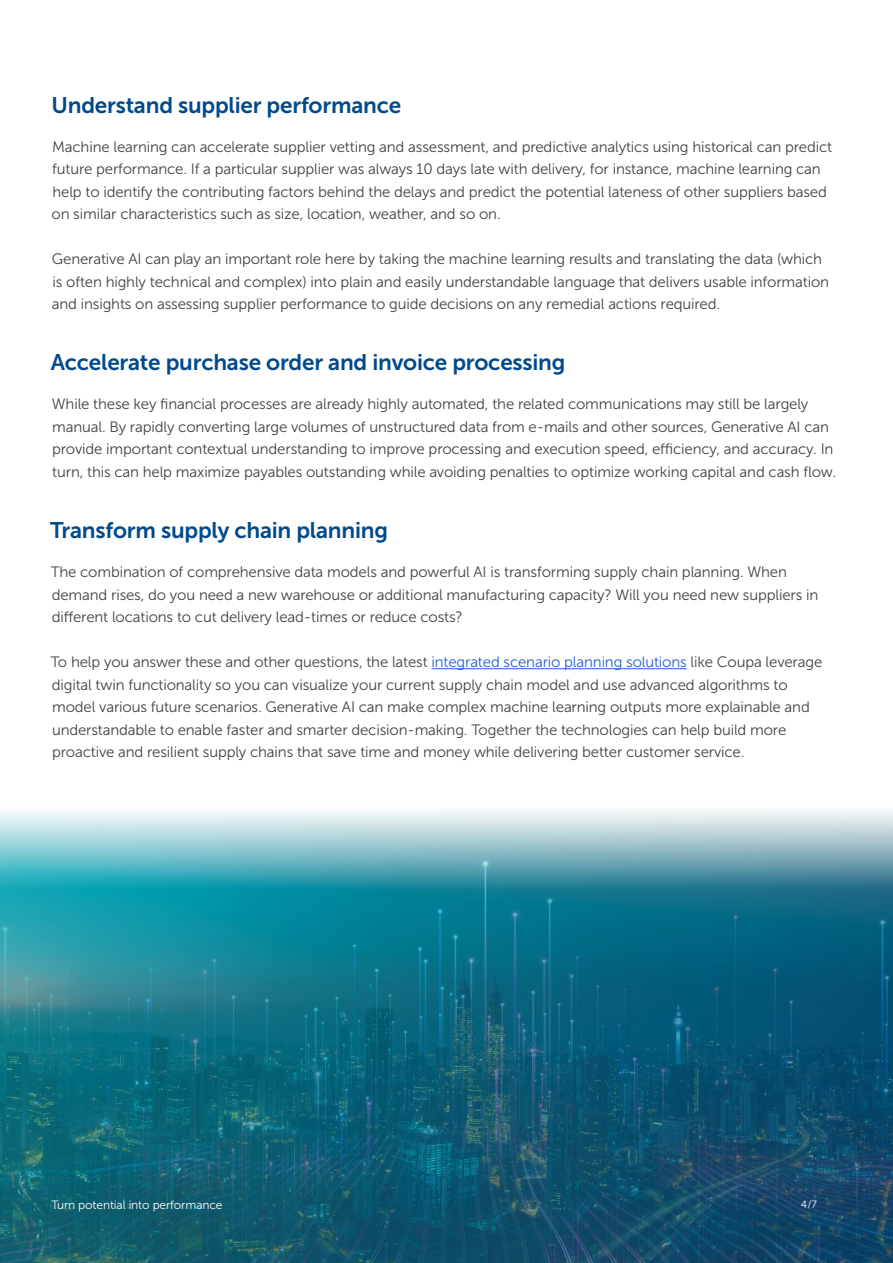
<style>
.page{position:relative;width:893px;height:1263px;background:#fff}
.page>*{position:absolute;margin:0;border:0;box-sizing:border-box;transform-origin:0 0}
.t1{font:22.5px "Museo Sans 700";letter-spacing:-.01em;color:#004a8b}
.t2{font:15px/22.5px "Museo Sans 300";letter-spacing:-.01em;color:#424242}
.t3{font:12px "Museo Sans 300";letter-spacing:-.01em;color:#fff}
.t4{font:10.5px "Museo Sans 300";color:#fff}
.s1{color:#215fd6}
</style>
<div class="page">
<img style="left:0;top:889px;width:893px;height:374px">
<img style="left:0;top:811px;width:893px;height:78px">
<hr style="left:431px;top:668px;width:256px;height:1px;background:#215fd6">
<h1 class="t1" style="left:52px;top:93px;width:351px">Understand supplier performance</h1>
<p class="t2" style="left:51px;top:135px;width:782px">Machine learning can accelerate supplier vetting and assessment, and predictive analytics using historical can predict future performance. If a particular supplier was always 10 days late with delivery, for instance, machine learning can help to identify the contributing factors behind the delays and predict the potential lateness of other suppliers based on similar characteristics such as size, location, weather, and so on.</p>
<p class="t2" style="left:52px;top:248px;width:779px">Generative AI can play an important role here by taking the machine learning results and translating the data (which is often highly technical and complex) into plain and easily understandable language that delivers usable information and insights on assessing supplier performance to guide decisions on any remedial actions required.</p>
<h1 class="t1" style="left:51px;top:350px;width:516px">Accelerate purchase order and invoice processing</h1>
<p class="t2" style="left:52px;top:393px;width:786px">While these key financial processes are already highly automated, the related communications may still be largely manual. By rapidly converting large volumes of unstructured data from e-mails and other sources, Generative AI can provide important contextual understanding to improve processing and execution speed, efficiency, and accuracy. In turn, this can help maximize payables outstanding while avoiding penalties to optimize working capital and cash flow.</p>
<h1 class="t1" style="left:50px;top:518px;width:339px">Transform supply chain planning</h1>
<p class="t2" style="left:51px;top:561px;width:769px">The combination of comprehensive data models and powerful AI is transforming supply chain planning. When demand rises, do you need a new warehouse or additional manufacturing capacity? Will you need new suppliers in different locations to cut delivery lead-times or reduce costs?</p>
<p class="t2" style="left:51px;top:651px;width:773px">To help you answer these and other questions, the latest <span class="s1">integrated scenario planning solutions</span> like Coupa leverage digital twin functionality so you can visualize your current supply chain model and use advanced algorithms to model various future scenarios. Generative AI can make complex machine learning outputs more explainable and understandable to enable faster and smarter decision-making. Together the technologies can help build more proactive and resilient supply chains that save time and money while delivering better customer service.</p>
<p class="t3" style="left:51px;top:1198px;width:173px">Turn potential into performance</p>
<p class="t4" style="left:801px;top:1199px;width:18px">4 / 7</p>
</div>
